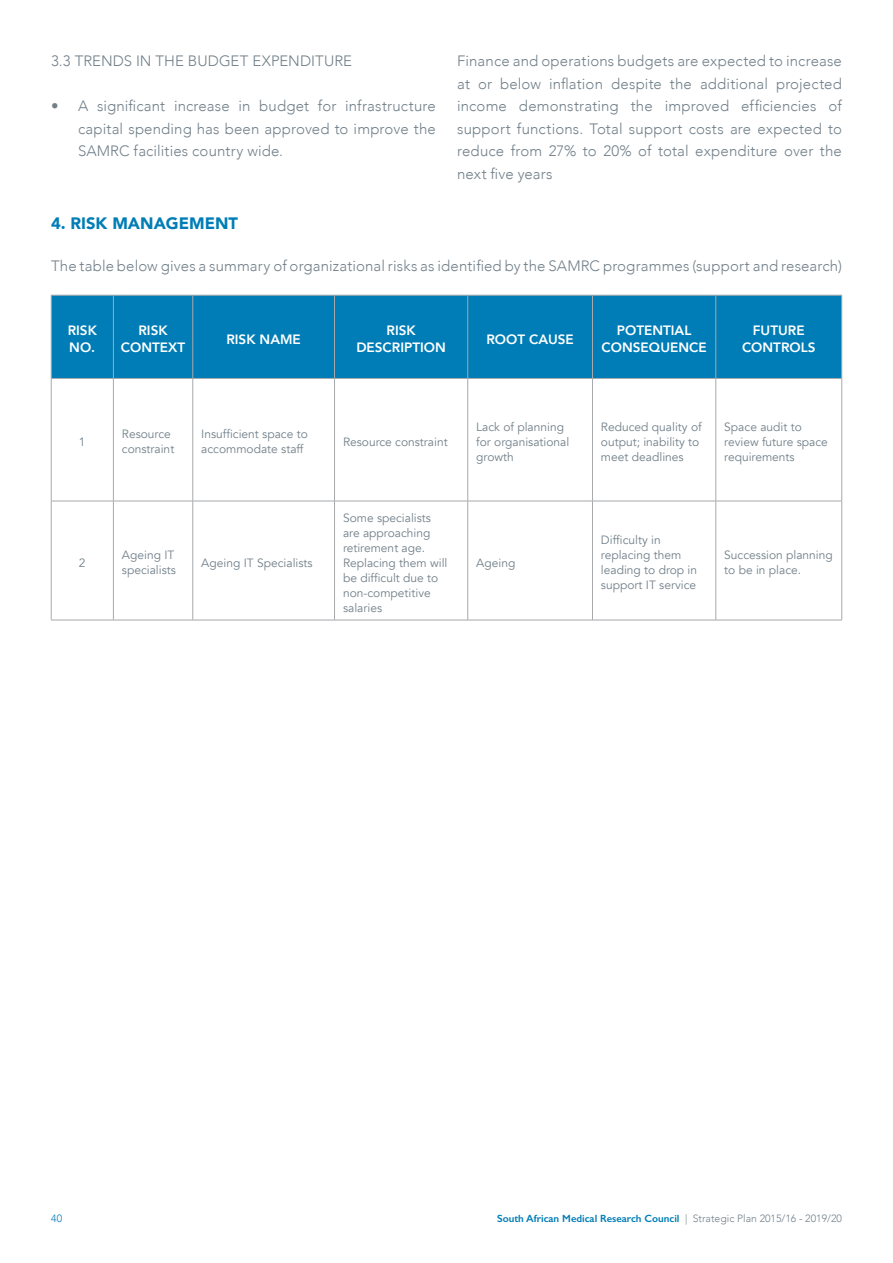
<style>
.page{position:relative;width:893px;height:1263px;background:#fff}
.page>*{position:absolute;margin:0;border:0;box-sizing:border-box;transform-origin:0 0}
.t1{font:900 16.5px "Avenir";color:#007db6}
.t2{font:300 15px/22.5px "Avenir";letter-spacing:.01em;color:#72808a;text-align:justify}
.t3{font:800 13.5px/16.2px "Avenir";color:#fff;text-align:center}
.t4{font:12px/15px "Avenir";color:#72808a}
.t5{font:600 10.5px "Gill Sans";color:#007db6}
.t6{font:300 10.5px "Avenir";color:#007db6}
.s1{font-weight:400}
.s2{font-family:"Avenir";font-weight:300;color:#72808a}
</style>
<div class="page">
<div style="left:52px;top:296px;width:789px;height:82px;background:#007db6"></div>
<hr style="left:51px;top:295px;width:62px;height:1px;background:#a7a9ac">
<hr style="left:51px;top:295px;width:1px;height:83px;background:#a7a9ac">
<hr style="left:113px;top:295px;width:80px;height:1px;background:#a7a9ac">
<hr style="left:113px;top:295px;width:1px;height:83px;background:#a7a9ac">
<hr style="left:193px;top:295px;width:141px;height:1px;background:#a7a9ac">
<hr style="left:193px;top:295px;width:1px;height:83px;background:#a7a9ac">
<hr style="left:334px;top:295px;width:134px;height:1px;background:#a7a9ac">
<hr style="left:334px;top:295px;width:1px;height:83px;background:#a7a9ac">
<hr style="left:468px;top:295px;width:124px;height:1px;background:#a7a9ac">
<hr style="left:467px;top:295px;width:1px;height:83px;background:#a7a9ac">
<hr style="left:592px;top:295px;width:124px;height:1px;background:#a7a9ac">
<hr style="left:592px;top:295px;width:1px;height:83px;background:#a7a9ac">
<hr style="left:716px;top:295px;width:126px;height:1px;background:#a7a9ac">
<hr style="left:715px;top:295px;width:1px;height:83px;background:#a7a9ac">
<hr style="left:841px;top:295px;width:1px;height:83px;background:#a7a9ac">
<hr style="left:51px;top:378px;width:62px;height:1px;background:#a7a9ac">
<hr style="left:51px;top:379px;width:1px;height:122px;background:#a7a9ac">
<hr style="left:113px;top:378px;width:80px;height:1px;background:#a7a9ac">
<hr style="left:113px;top:379px;width:1px;height:122px;background:#a7a9ac">
<hr style="left:193px;top:378px;width:141px;height:1px;background:#a7a9ac">
<hr style="left:193px;top:379px;width:1px;height:122px;background:#a7a9ac">
<hr style="left:334px;top:378px;width:134px;height:1px;background:#a7a9ac">
<hr style="left:334px;top:379px;width:1px;height:122px;background:#a7a9ac">
<hr style="left:468px;top:378px;width:124px;height:1px;background:#a7a9ac">
<hr style="left:467px;top:379px;width:1px;height:122px;background:#a7a9ac">
<hr style="left:592px;top:378px;width:124px;height:1px;background:#a7a9ac">
<hr style="left:592px;top:379px;width:1px;height:122px;background:#a7a9ac">
<hr style="left:716px;top:378px;width:126px;height:1px;background:#a7a9ac">
<hr style="left:715px;top:379px;width:1px;height:122px;background:#a7a9ac">
<hr style="left:841px;top:379px;width:1px;height:122px;background:#a7a9ac">
<hr style="left:51px;top:501px;width:62px;height:1px;background:#a7a9ac">
<hr style="left:51px;top:501px;width:1px;height:119px;background:#a7a9ac">
<hr style="left:113px;top:501px;width:80px;height:1px;background:#a7a9ac">
<hr style="left:113px;top:501px;width:1px;height:119px;background:#a7a9ac">
<hr style="left:193px;top:501px;width:141px;height:1px;background:#a7a9ac">
<hr style="left:193px;top:501px;width:1px;height:119px;background:#a7a9ac">
<hr style="left:334px;top:501px;width:134px;height:1px;background:#a7a9ac">
<hr style="left:334px;top:501px;width:1px;height:119px;background:#a7a9ac">
<hr style="left:468px;top:501px;width:124px;height:1px;background:#a7a9ac">
<hr style="left:467px;top:501px;width:1px;height:119px;background:#a7a9ac">
<hr style="left:592px;top:501px;width:124px;height:1px;background:#a7a9ac">
<hr style="left:592px;top:501px;width:1px;height:119px;background:#a7a9ac">
<hr style="left:716px;top:501px;width:126px;height:1px;background:#a7a9ac">
<hr style="left:715px;top:501px;width:1px;height:119px;background:#a7a9ac">
<hr style="left:841px;top:501px;width:1px;height:119px;background:#a7a9ac">
<hr style="left:51px;top:620px;width:62px;height:1px;background:#a7a9ac">
<hr style="left:113px;top:620px;width:80px;height:1px;background:#a7a9ac">
<hr style="left:193px;top:620px;width:141px;height:1px;background:#a7a9ac">
<hr style="left:334px;top:620px;width:134px;height:1px;background:#a7a9ac">
<hr style="left:468px;top:620px;width:124px;height:1px;background:#a7a9ac">
<hr style="left:592px;top:620px;width:124px;height:1px;background:#a7a9ac">
<hr style="left:716px;top:620px;width:126px;height:1px;background:#a7a9ac">
<p class="t2" style="left:51px;top:50px;width:303px">3.3 TRENDS IN THE BUDGET EXPENDITURE</p>
<p class="t2" style="left:78px;top:95px;width:359px;text-indent:-27px"><span class="s1">•</span> A significant increase in budget for infrastructure capital spending has been approved to improve the SAMRC facilities country wide.</p>
<p class="t2" style="left:457px;top:50px;width:386px">Finance and operations budgets are expected to increase at or below inflation despite the additional projected income demonstrating the improved efficiencies of support functions. Total support costs are expected to reduce from 27% to 20% of total expenditure over the next five years</p>
<p class="t1" style="left:51px;top:209px;width:188px">4. RISK MANAGEMENT</p>
<p class="t2" style="left:51px;top:255px;width:792px">The table below gives a summary of organizational risks as identified by the SAMRC programmes (support and research)</p>
<p class="t3" style="left:68px;top:323px;width:31px;text-align:left">RISK<br>NO.</p>
<p class="t3" style="left:121px;top:323px;width:66px">RISK<br>CONTEXT</p>
<p class="t3" style="left:226px;top:331px;width:76px">RISK NAME</p>
<p class="t3" style="left:356px;top:323px;width:91px">RISK<br>DESCRIPTION</p>
<p class="t3" style="left:486px;top:331px;width:89px">ROOT CAUSE</p>
<p class="t3" style="left:602px;top:323px;width:106px">POTENTIAL<br>CONSEQUENCE</p>
<p class="t3" style="left:742px;top:323px;width:75px">FUTURE<br>CONTROLS</p>
<p class="t4" style="left:79px;top:434px;width:8px">1</p>
<p class="t4" style="left:122px;top:427px;width:54px">Resource constraint</p>
<p class="t4" style="left:201px;top:427px;width:108px">Insufficient space to accommodate staff</p>
<p class="t4" style="left:343px;top:434px;width:106px">Resource constraint</p>
<p class="t4" style="left:79px;top:555px;width:8px">2</p>
<p class="t4" style="left:122px;top:548px;width:55px">Ageing IT specialists</p>
<p class="t4" style="left:201px;top:555px;width:113px">Ageing IT Specialists</p>
<p class="t4" style="left:343px;top:510px;width:106px">Some specialists are approaching retirement age.<br>Replacing them will be difficult due to non-competitive salaries</p>
<p class="t4" style="left:476px;top:419px;width:95px">Lack of planning for organisational growth</p>
<p class="t4" style="left:601px;top:419px;width:102px">Reduced quality of output; inability to meet deadlines</p>
<p class="t4" style="left:724px;top:419px;width:105px">Space audit to review future space requirements</p>
<p class="t4" style="left:476px;top:555px;width:41px">Ageing</p>
<p class="t4" style="left:601px;top:533px;width:98px">Difficulty in replacing them leading to drop in support IT service</p>
<p class="t4" style="left:724px;top:548px;width:110px">Succession planning to be in place.</p>
<p class="t6" style="left:51px;top:1212px;width:13px">40</p>
<p class="t5" style="left:497px;top:1212px;width:346px">South African Medical Research Council <span class="s2">| Strategic Plan 2015/16 - 2019/20</span></p>
</div>
